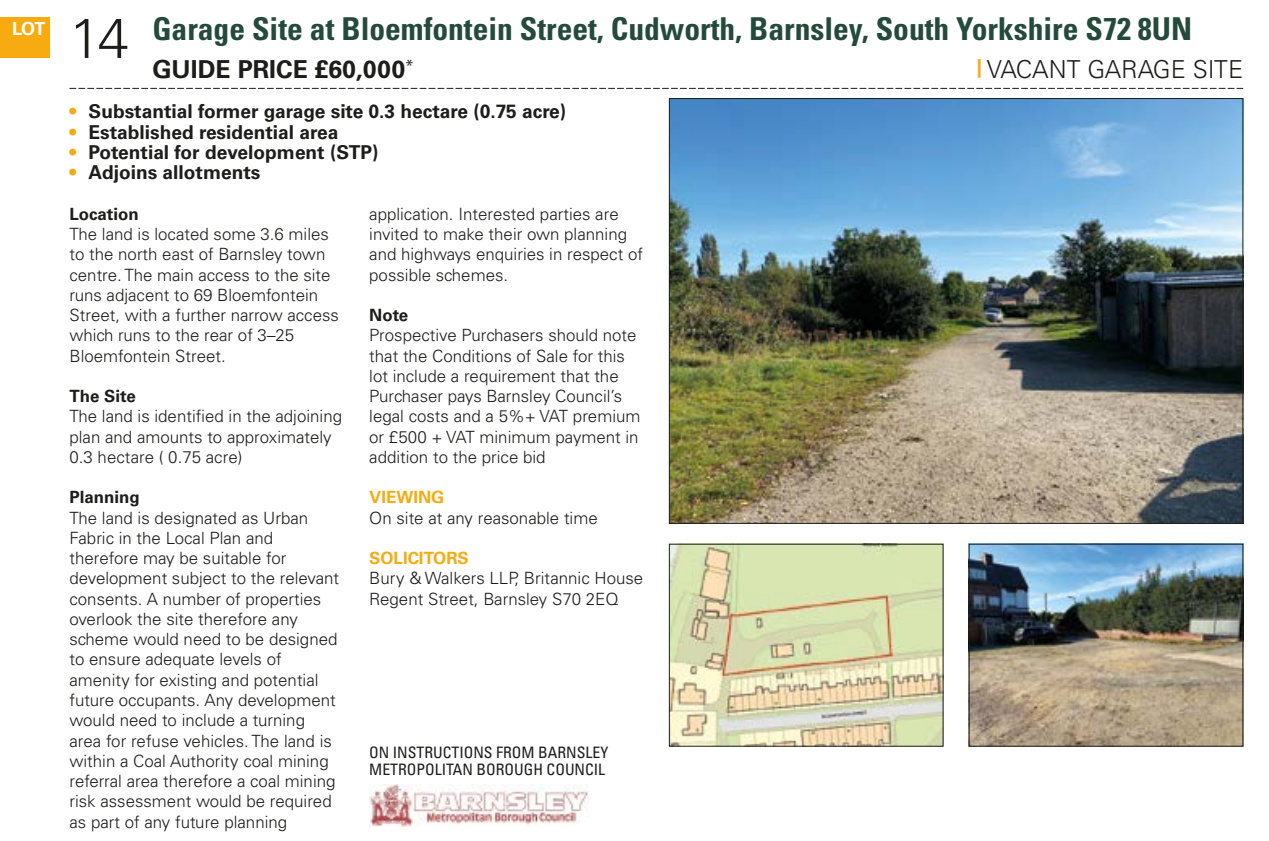
<style>
.page{position:relative;width:1269px;height:841px;background:#fff}
.page>*{position:absolute;margin:0;border:0;box-sizing:border-box;transform-origin:0 0}
.t1{font:700 condensed 31.5px "Univers LT Std";color:#244a3c}
.t2{font:700 24.75px "Univers LT Std";color:#1d1d1b}
.t3{font:300 24.75px "Univers LT Std";color:#1d1d1b}
.t4{font:700 19.12px "Univers LT Std";color:#1d1d1b}
.t5{font:700 18px "Univers LT Std";color:#fff}
.t6{font:300 16.88px/20.2px "Univers LT Std";color:#1d1d1b}
.t7{font:700 16.88px "Univers LT Std";color:#1d1d1b}
.t8{font:700 16.88px "Univers LT Std";color:#f8ab10}
.t9{font:condensed 15.75px/16.9px "Univers LT Std";color:#1d1d1b}
.s1{font-weight:300;font-stretch:normal;font-size:56.25px;color:#1d1d1b}
.s2{color:#f8ab10}
</style>
<div class="page">
<svg style="left:69px;top:88px;width:1174px;height:1px"></svg>
<div style="left:0;top:17px;width:50px;height:41px;background:#f8ab10"></div>
<img style="left:671px;top:100px;width:570px;height:421px">
<img style="left:971px;top:546px;width:270px;height:198px">
<div style="left:969px;top:544px;width:274px;height:202px;border:1px solid #1d1d1b"></div>
<img style="left:671px;top:546px;width:270px;height:198px">
<div style="left:669px;top:544px;width:274px;height:202px;border:1px solid #1d1d1b"></div>
<img style="left:369px;top:784px;width:219px;height:42px">
<p class="t5" style="left:12px;top:18px;width:35px">LOT</p>
<h1 class="t1" style="left:69px;top:9px;width:1124px"><span class="s1">14</span> Garage Site at Bloemfontein Street, Cudworth, Barnsley, South Yorkshire S72 8UN</h1>
<h2 class="t2" style="left:152px;top:55px;width:263px">GUIDE PRICE £60,000<sup>*</sup></h2>
<h2 class="t3" style="left:977px;top:54px;width:268px"><sup>|</sup> VACANT GARAGE SITE</h2>
<p class="t4" style="left:69px;top:101px;width:498px"><span class="s2">•</span> Substantial former garage site 0.3 hectare (0.75 acre)</p>
<p class="t4" style="left:69px;top:121px;width:270px"><span class="s2">•</span> Established residential area</p>
<p class="t4" style="left:69px;top:141px;width:311px"><span class="s2">•</span> Potential for development (STP)</p>
<p class="t4" style="left:69px;top:161px;width:192px"><span class="s2">•</span> Adjoins allotments</p>
<p class="t7" style="left:69px;top:204px;width:71px">Location</p>
<p class="t6" style="left:69px;top:224px;width:271px">The land is located some 3.6 miles to the north east of Barnsley town centre. The main access to the site runs adjacent to 69 Bloemfontein<br>Street, with a further narrow access which runs to the rear of 3–25<br>Bloemfontein Street.</p>
<p class="t7" style="left:69px;top:386px;width:68px">The Site</p>
<p class="t6" style="left:69px;top:406px;width:274px">The land is identified in the adjoining plan and amounts to approximately<br>0.3 hectare ( 0.75 acre)</p>
<p class="t7" style="left:69px;top:487px;width:72px">Planning</p>
<p class="t6" style="left:69px;top:507px;width:271px">The land is designated as Urban<br>Fabric in the Local Plan and therefore may be suitable for development subject to the relevant consents. A number of properties overlook the site therefore any scheme would need to be designed to ensure adequate levels of amenity for existing and potential future occupants. Any development would need to include a turning area for refuse vehicles. The land is within a Coal Authority coal mining referral area therefore a coal mining risk assessment would be required as part of any future planning</p>
<p class="t6" style="left:369px;top:204px;width:275px">application. Interested parties are invited to make their own planning and highways enquiries in respect of possible schemes.</p>
<p class="t7" style="left:369px;top:305px;width:41px">Note</p>
<p class="t6" style="left:369px;top:325px;width:273px">Prospective Purchasers should note that the Conditions of Sale for this lot include a requirement that the<br>Purchaser pays Barnsley Council’s legal costs and a 5%+ VAT premium or £500 + VAT minimum payment in addition to the price bid</p>
<p class="t8" style="left:369px;top:487px;width:77px">VIEWING</p>
<p class="t6" style="left:369px;top:507px;width:230px">On site at any reasonable time</p>
<p class="t8" style="left:369px;top:548px;width:101px">SOLICITORS</p>
<p class="t6" style="left:369px;top:568px;width:275px">Bury &amp; Walkers LLP, Britannic House<br>Regent Street, Barnsley S70 2EQ</p>
<p class="t9" style="left:369px;top:743px;width:240px">ON INSTRUCTIONS FROM BARNSLEY<br>METROPOLITAN BOROUGH COUNCIL</p>
</div>
